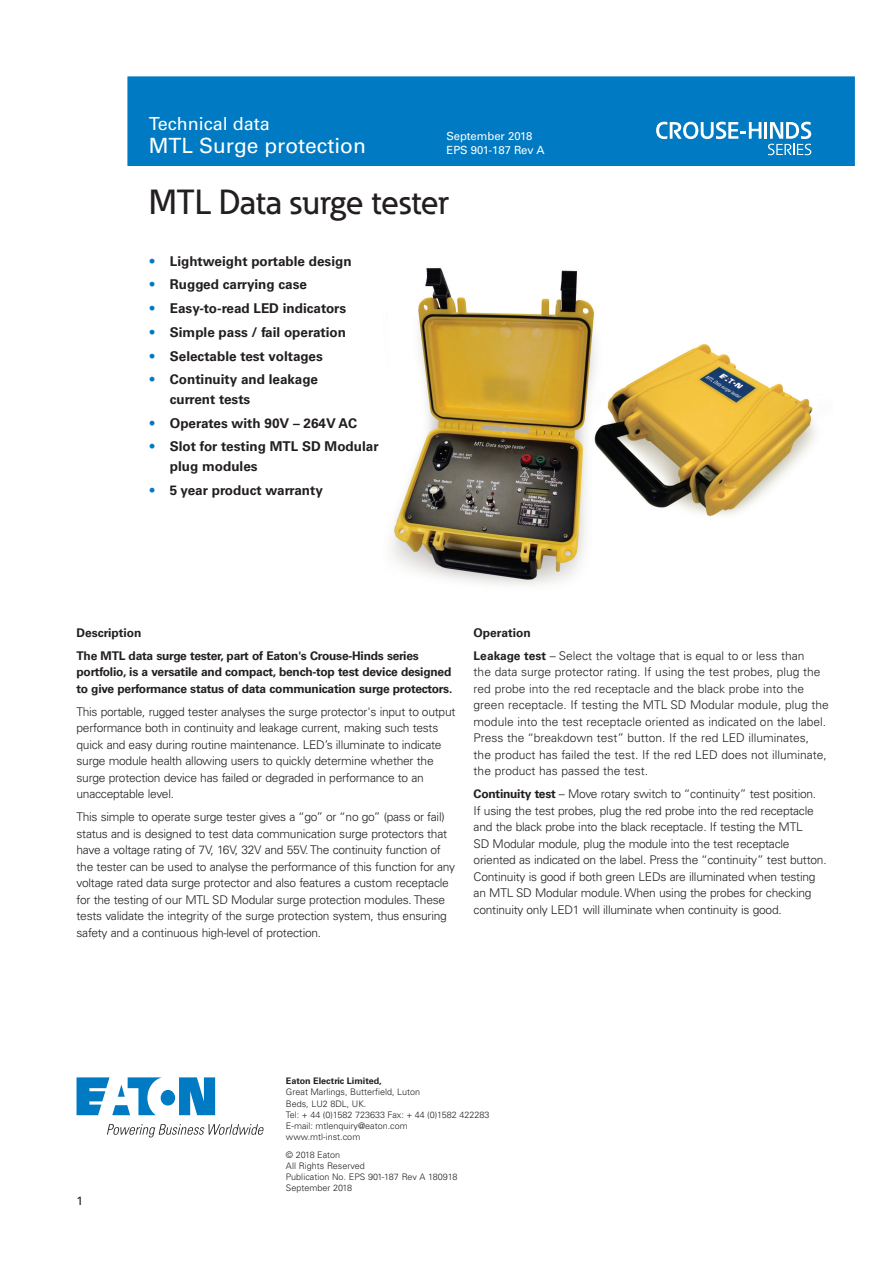
<style>
.page{position:relative;width:893px;height:1263px;background:#fff}
.page>*{position:absolute;margin:0;border:0;box-sizing:border-box;transform-origin:0 0}
.Front_Title_2{font:500 34.5px "Eaton";color:#231f20}
.t1{font:21px "Univers LT Pro 55 Roman";color:#fff}
.t2{font:18px "Univers LT Pro 55 Roman";color:#fff}
.t3{font:700 13.5px/19.5px "Univers LT Pro 65";color:#231f20}
.Intro_text{font:300 12px/16.5px "Univers LT Pro 45";letter-spacing:-.02em;color:#231f20}
.Intro_text-2{font:300 12px/16.5px "Univers LT Pro 45";color:#231f20}
.Intro_text-3{font:700 12px/16.5px "Univers LT Pro 65";letter-spacing:-.02em;color:#231f20}
.Intro_text-4{font:700 12px "Univers LT Pro 65";color:#231f20}
.t4{font:12px "Univers LT Pro 55 Roman";color:#231f20}
.t5{font:11.25px/14.2px "Univers LT Pro 55 Roman";color:#fff}
.t6{font:300 9px/11.2px "Univers LT Pro 45";color:#231f20}
.t7{font:700 9px "Univers LT Pro 65";color:#231f20}
.s1{font-family:"Univers LT Pro 45";font-weight:300;color:#007ac2}
.s2{font-family:"Univers LT Pro 65";font-weight:700}
</style>
<div class="page">
<div style="left:128px;top:77px;width:727px;height:89px;background:#007ac2"></div>
<svg style="left:656px;top:122px;width:105px;height:17px"></svg>
<hr style="left:764px;top:122px;width:3px;height:17px;background:#fff">
<svg style="left:768px;top:122px;width:43px;height:33px"></svg>
<svg style="left:77px;top:1077px;width:138px;height:38px"></svg>
<svg style="left:107px;top:1124px;width:157px;height:13px"></svg>
<img style="left:392px;top:268px;width:424px;height:317px">
<h3 class="t2" style="left:149px;top:113px;width:122px">Technical data</h3>
<h2 class="t1" style="left:149px;top:133px;width:219px">MTL Surge protection</h2>
<p class="t5" style="left:446px;top:129px;width:100px">September 2018<br>EPS 901-187 Rev A</p>
<p class="Front_Title_2" style="left:149px;top:180px;width:301px">MTL Data surge tester</p>
<p class="t3" style="left:149px;top:251px;width:204px"><span class="s1">•</span> Lightweight portable design</p>
<p class="t3" style="left:149px;top:275px;width:160px"><span class="s1">•</span> Rugged carrying case</p>
<p class="t3" style="left:149px;top:299px;width:199px"><span class="s1">•</span> Easy-to-read LED indicators</p>
<p class="t3" style="left:149px;top:322px;width:199px"><span class="s1">•</span> Simple pass / fail operation</p>
<p class="t3" style="left:149px;top:346px;width:176px"><span class="s1">•</span> Selectable test voltages</p>
<p class="t3" style="left:170px;top:370px;width:150px;text-indent:-21px"><span class="s1">•</span> Continuity and leakage current tests</p>
<p class="t3" style="left:149px;top:413px;width:210px"><span class="s1">•</span> Operates with 90V – 264V AC</p>
<p class="t3" style="left:170px;top:437px;width:210px;text-indent:-21px"><span class="s1">•</span> Slot for testing MTL SD Modular plug modules</p>
<p class="t3" style="left:149px;top:480px;width:176px"><span class="s1">•</span> 5 year product warranty</p>
<p class="Intro_text-4" style="left:77px;top:625px;width:66px">Description</p>
<p class="Intro_text-3" style="left:77px;top:647px;width:377px">The MTL data surge tester, part of Eaton's Crouse-Hinds series portfolio, is a versatile and compact, bench-top test device designed to give performance status of data communication surge protectors.</p>
<p class="Intro_text" style="left:77px;top:703px;width:380px">This portable, rugged tester analyses the surge protector's input to output performance both in continuity and leakage current, making such tests quick and easy during routine maintenance. LED’s illuminate to indicate surge module health allowing users to quickly determine whether the surge protection device has failed or degraded in performance to an unacceptable level.</p>
<p class="Intro_text" style="left:77px;top:808px;width:380px">This simple to operate surge tester gives a “go” or “no go” (pass or fail) status and is designed to test data communication surge protectors that have a voltage rating of 7V, 16V, 32V and 55V. The continuity function of the tester can be used to analyse the performance of this function for any voltage rated data surge protector and also features a custom receptacle for the testing of our MTL SD Modular surge protection modules. These tests validate the integrity of the surge protection system, thus ensuring safety and a continuous high-level of protection.</p>
<p class="Intro_text-4" style="left:474px;top:625px;width:59px">Operation</p>
<p class="Intro_text-2" style="left:474px;top:647px;width:357px"><span class="s2">Leakage test</span> – Select the voltage that is equal to or less than<br>the data surge protector rating. If using the test probes, plug the red probe into the red receptacle and the black probe into the green receptacle. If testing the MTL SD Modular module, plug the module into the test receptacle oriented as indicated on the label.<br>Press the “breakdown test” button. If the red LED illuminates, the product has failed the test. If the red LED does not illuminate, the product has passed the test.</p>
<p class="Intro_text" style="left:474px;top:786px;width:354px"><span class="s2">Continuity test</span> – Move rotary switch to “continuity” test position.<br>If using the test probes, plug the red probe into the red receptacle and the black probe into the black receptacle. If testing the MTL<br>SD Modular module, plug the module into the test receptacle oriented as indicated on the label. Press the “continuity” test button.<br>Continuity is good if both green LEDs are illuminated when testing an MTL SD Modular module. When using the probes for checking continuity only LED1 will illuminate when continuity is good.</p>
<p class="t4" style="left:77px;top:1194px;width:8px">1</p>
<p class="t7" style="left:286px;top:1075px;width:97px">Eaton Electric Limited,</p>
<p class="t6" style="left:286px;top:1086px;width:205px">Great Marlings, Butterfield, Luton<br>Beds, LU2 8DL, UK.<br>Tel: + 44 (0)1582 723633 Fax: + 44 (0)1582 422283<br>E-mail: mtlenquiry@eaton.com<br>www.mtl-inst.com</p>
<p class="t6" style="left:286px;top:1150px;width:173px;line-height:10.8px">© 2018 Eaton<br>All Rights Reserved<br>Publication No. EPS 901-187 Rev A 180918<br>September 2018</p>
</div>
